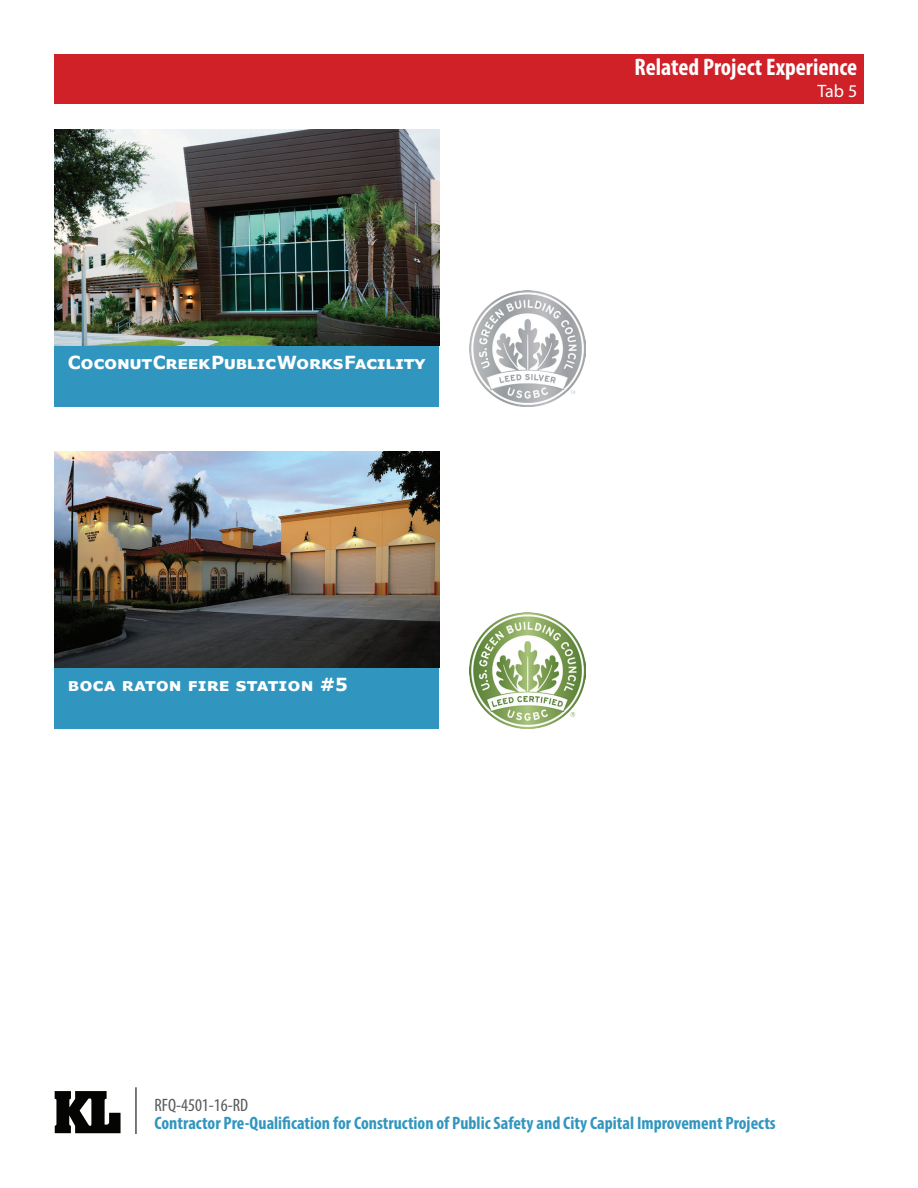
<style>
.page{position:relative;width:918px;height:1188px;background:#fff}
.page>*{position:absolute;margin:0;border:0;box-sizing:border-box;transform-origin:0 0}
.t1{font:700 condensed 24px "Myriad Pro";color:#fff}
.t2{font:700 condensed 18px "Myriad Pro";color:#3196bf}
.t3{font:700 18px "Verdana";letter-spacing:-.02em;color:#fff}
.t4{font:700 18px "Verdana";color:#fff}
.t5{font:condensed 18px "Myriad Pro";color:#57585a}
.t6{font:18px "Myriad Pro";color:#fff}
</style>
<div class="page">
<div style="left:54px;top:54px;width:810px;height:50px;background:#d02028"></div>
<svg style="left:55px;top:1091px;width:66px;height:42px"></svg>
<hr style="left:135px;top:1087px;width:2px;height:47px;background:#231f20">
<div style="left:54px;top:130px;width:385px;height:277px;background:#3196bf"></div>
<img style="left:54px;top:130px;width:385px;height:216px">
<img style="left:470px;top:291px;width:116px;height:116px">
<div style="left:54px;top:451px;width:385px;height:277px;background:#3196bf"></div>
<img style="left:54px;top:451px;width:385px;height:216px">
<img style="left:470px;top:612px;width:116px;height:116px">
<p class="t3" style="left:68px;top:350px;width:359px">Coconut Creek Public Works Facility</p>
<p class="t4" style="left:68px;top:671px;width:282px">boca raton fire station #5</p>
<h1 class="t1" style="left:635px;top:52px;width:224px">Related Project Experience</h1>
<p class="t6" style="left:817px;top:80px;width:41px">Tab 5</p>
<p class="t5" style="left:154px;top:1094px;width:95px">RFQ-4501-16-RD</p>
<p class="t2" style="left:154px;top:1112px;width:623px">Contractor Pre-Qualification for Construction of Public Safety and City Capital Improvement Projects</p>
</div>
